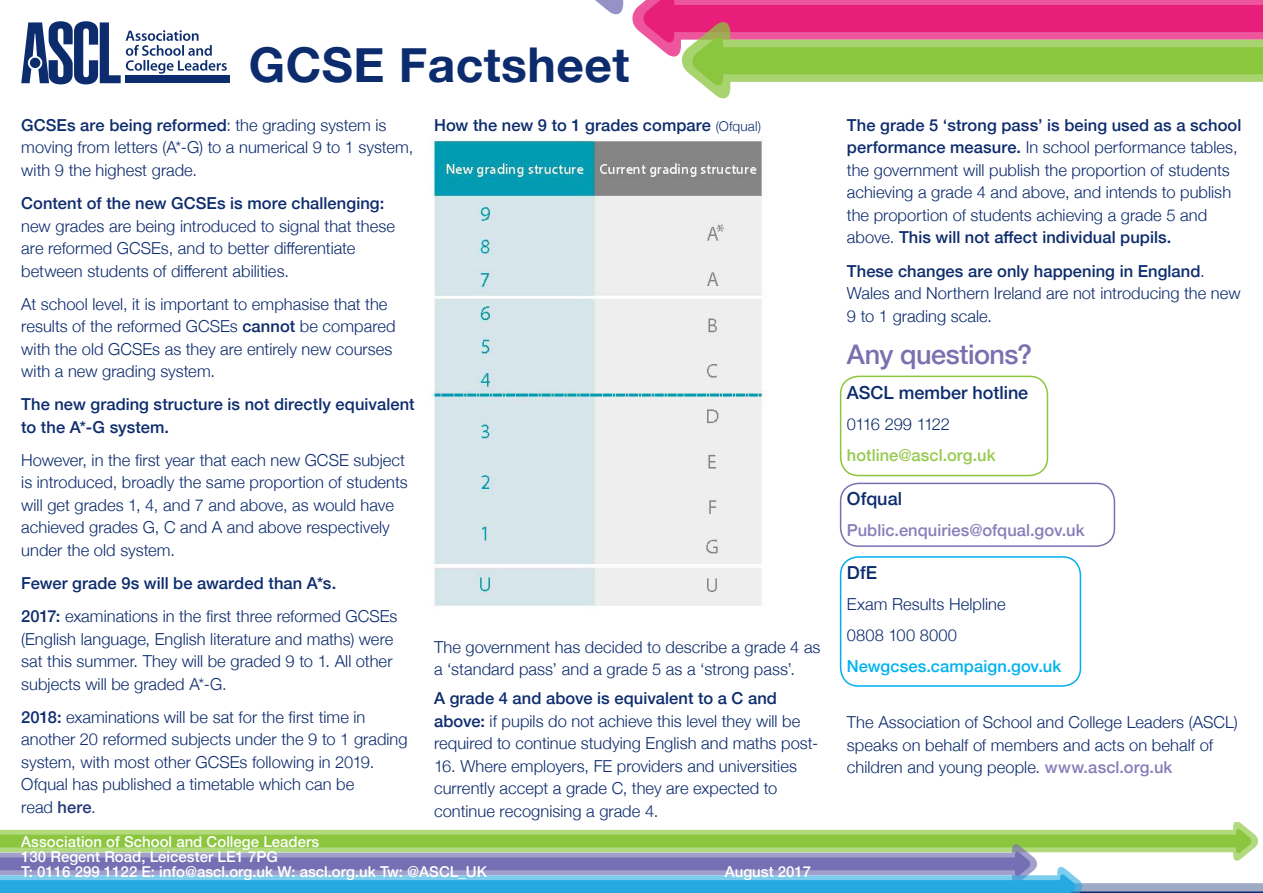
<style>
.page{position:relative;width:1263px;height:893px;background:#fff}
.page>*{position:absolute;margin:0;border:0;box-sizing:border-box;transform-origin:0 0}
.guidance_title{font:700 48px "Helvetica Neue";letter-spacing:.01em;color:#0d2c6e}
.main_header{font:500 27px "Helvetica Neue";letter-spacing:-.015em;color:#7c6fb0}
.sub_heading{font:500 18px "Helvetica Neue";color:#0d2c6e}
.sub_heading-2{font:300 16.5px/22.5px "Helvetica Neue";letter-spacing:.005em;color:#0d2c6e}
.t1{font:500 16.5px/22.5px "Helvetica Neue";letter-spacing:.005em;color:#0d2c6e}
.t2{font:500 16.5px "Helvetica Neue";color:#897db8}
.t3{font:500 16.5px "Helvetica Neue";letter-spacing:.005em;color:#00b3ef}
.t4{font:500 16.5px "Helvetica Neue";letter-spacing:.005em;color:#96ca4e}
.sub_heading-3{font:300 16.5px "Helvetica Neue";letter-spacing:-.05em;color:#0d2c6e}
.t5{font:500 15px "Helvetica Neue";color:#fff}
.s1{font-weight:500}
.s2{font-weight:500;color:#233a78}
.s3{font-weight:300;font-size:13.5px}
.s4{font-weight:500;color:#897db8}
</style>
<div class="page">
<svg style="left:0;top:828px;width:1263px;height:65px;background:#8ab7ab"></svg>
<div style="left:126px;top:75px;width:104px;height:8px;background:#0d2c6e"></div>
<svg style="left:21px;top:21px;width:206px;height:63px"></svg>
<img style="left:431px;top:136px;width:336px;height:470px">
<div style="left:840px;top:376px;width:208px;height:100px;border:2px solid #8bc63e;border-radius:18px"></div>
<div style="left:840px;top:483px;width:275px;height:64px;border:2px solid #7c6fb0;border-radius:18px"></div>
<div style="left:840px;top:556px;width:241px;height:131px;border:2px solid #00aeef;border-radius:18px"></div>
<svg style="left:595px;top:0;width:668px;height:98px"></svg>
<p class="guidance_title" style="left:249px;top:27px;width:382px">GCSE Factsheet</p>
<p class="sub_heading-2" style="left:21px;top:113px;width:393px"><span class="s1">GCSEs are being reformed</span>: the grading system is moving from letters (A*-G) to a numerical 9 to 1 system, with 9 the highest grade.</p>
<p class="sub_heading-2" style="left:21px;top:191px;width:375px"><span class="s1">Content of the new GCSEs is more challenging: </span>new grades are being introduced to signal that these are reformed GCSEs, and to better differentiate between students of different abilities.</p>
<p class="sub_heading-2" style="left:21px;top:291px;width:376px">At school level, it is important to emphasise that the results of the reformed GCSEs <span class="s1">cannot</span> be compared with the old GCSEs as they are entirely new courses with a new grading system.</p>
<p class="t1" style="left:21px;top:392px;width:395px">The new grading structure is not directly equivalent to the A*-G system.</p>
<p class="sub_heading-2" style="left:21px;top:448px;width:388px">However, in the first year that each new GCSE subject is introduced, broadly the same proportion of students will get grades 1, 4, and 7 and above, as would have achieved grades G, C and A and above respectively under the old system.</p>
<p class="t1" style="left:21px;top:571px;width:316px">Fewer grade 9s will be awarded than A*s.</p>
<p class="sub_heading-2" style="left:21px;top:604px;width:378px"><span class="s1">2017:</span> examinations in the first three reformed GCSEs (English language, English literature and maths) were sat this summer. They will be graded 9 to 1. All other subjects will be graded A*-G.</p>
<p class="sub_heading-2" style="left:21px;top:704px;width:388px"><span class="s1">2018:</span> examinations will be sat for the first time in another 20 reformed subjects under the 9 to 1 grading system, with most other GCSEs following in 2019.<br>Ofqual has published a timetable which can be<br>read <span class="s2">here</span>.</p>
<p class="t1" style="left:434px;top:112px;width:328px">How the new 9 to 1 grades compare <span class="s3">(Ofqual)</span></p>
<p class="sub_heading-2" style="left:434px;top:634px;width:388px">The government has decided to describe a grade 4 as a ‘standard pass’ and a grade 5 as a ‘strong pass’.</p>
<p class="sub_heading-2" style="left:434px;top:686px;width:386px"><span class="s1">A grade 4 and above is equivalent to a C and above:</span> if pupils do not achieve this level they will be required to continue studying English and maths post-</p>
<p class="sub_heading-2" style="left:434px;top:753px;width:364px">16. Where employers, FE providers and universities currently accept a grade C, they are expected to continue recognising a grade 4.</p>
<p class="t5" style="left:21px;top:830px;width:299px">Association of School and College Leaders</p>
<p class="t5" style="left:21px;top:845px;width:258px">130 Regent Road, Leicester LE1 7PG</p>
<p class="t5" style="left:21px;top:860px;width:467px">T: 0116 299 1122 E: info@ascl.org.uk W: ascl.org.uk Tw: @ASCL_UK</p>
<p class="t5" style="left:725px;top:860px;width:88px">August 2017</p>
<p class="sub_heading-2" style="left:847px;top:113px;width:396px"><span class="s1">The grade 5 ‘strong pass’ is being used as a school performance measure.</span> In school performance tables, the government will publish the proportion of students achieving a grade 4 and above, and intends to publish the proportion of students achieving a grade 5 and above. <span class="s1">This will not affect individual pupils.</span></p>
<p class="sub_heading-2" style="left:847px;top:258px;width:395px"><span class="s1">These changes are only happening in England</span>.<br>Wales and Northern Ireland are not introducing the new<br>9 to 1 grading scale.</p>
<p class="main_header" style="left:847px;top:333px;width:187px">Any questions?</p>
<p class="sub_heading" style="left:847px;top:378px;width:183px">ASCL member hotline</p>
<p class="sub_heading-3" style="left:847px;top:411px;width:105px">0116 299 1122</p>
<p class="t4" style="left:847px;top:442px;width:150px">hotline@ascl.org.uk</p>
<p class="sub_heading" style="left:847px;top:484px;width:57px">Ofqual</p>
<p class="t2" style="left:847px;top:517px;width:239px">Public.enquiries@ofqual.gov.uk</p>
<p class="sub_heading" style="left:847px;top:558px;width:32px">DfE</p>
<p class="sub_heading-2" style="left:847px;top:592px;width:160px">Exam Results Helpline</p>
<p class="sub_heading-2" style="left:847px;top:623px;width:112px">0808 100 8000</p>
<p class="t3" style="left:847px;top:653px;width:216px">Newgcses.campaign.gov.uk</p>
<p class="sub_heading-2" style="left:847px;top:710px;width:392px">The Association of School and College Leaders (ASCL) speaks on behalf of members and acts on behalf of children and young people. <span class="s4">www.ascl.org.uk</span></p>
</div>
